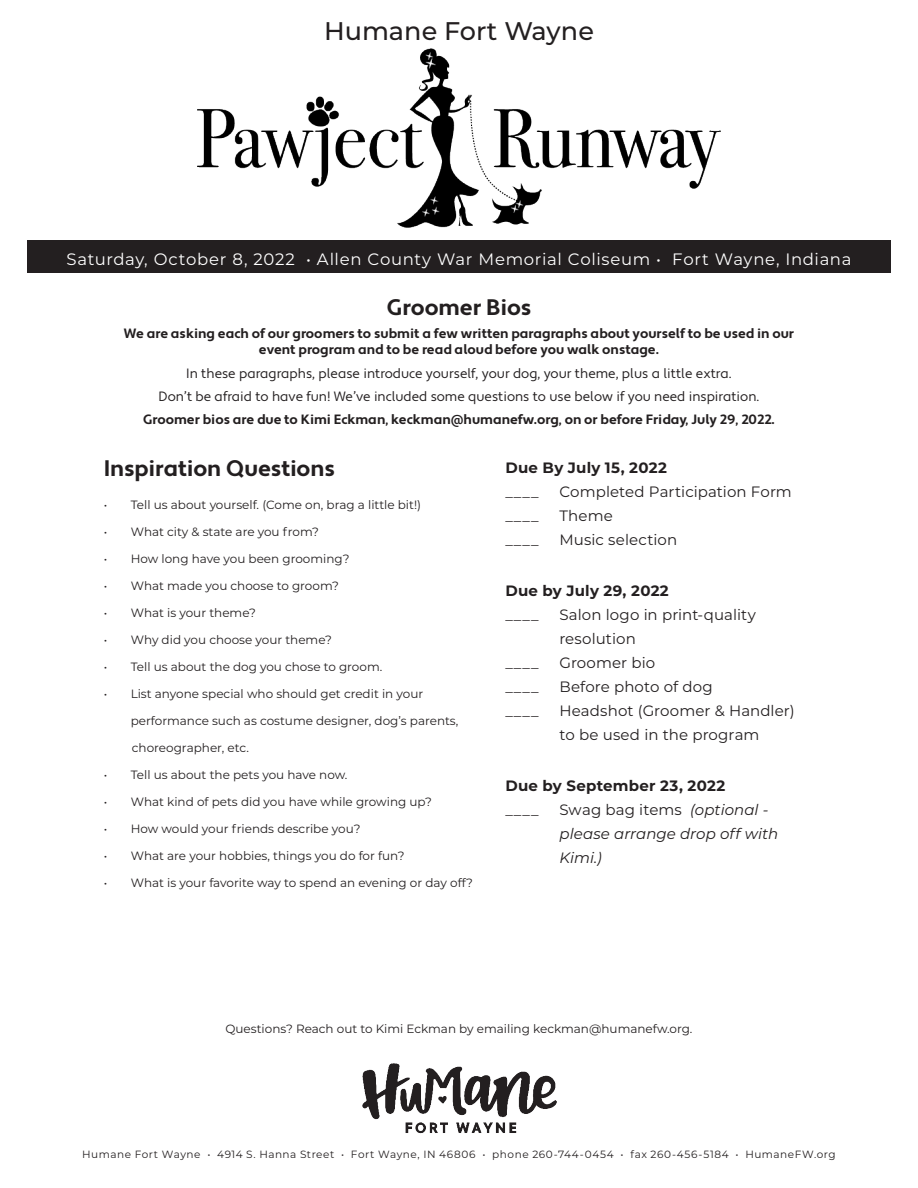
<style>
.page{position:relative;width:918px;height:1188px;background:#fff}
.page>*{position:absolute;margin:0;border:0;box-sizing:border-box;transform-origin:0 0}
.t1{font:500 25.5px "Montserrat";color:#231f20}
.t2{font:700 22.5px "Apertura";letter-spacing:-.005em;color:#231f20}
.t3{font:16.5px "Montserrat";letter-spacing:.04em;color:#fff}
.t4{font:15px/24px "Montserrat";letter-spacing:.005em;color:#231f20}
.t5{font:700 15px "Montserrat";letter-spacing:.015em;color:#231f20}
.t6{font:italic 15px/24px "Montserrat";letter-spacing:.005em;color:#231f20}
.t7{font:700 13.5px/16.5px "Apertura";color:#231f20;text-align:center}
.t8{font:13.5px "Apertura";color:#231f20}
.t9{font:12px "Montserrat";color:#231f20}
.t10{font:10.5px "Montserrat";letter-spacing:.05em;color:#231f20}
.s1{font-style:normal}
</style>
<div class="page">
<div style="left:27px;top:240px;width:864px;height:33px;background:#231f20"></div>
<img style="left:198px;top:48px;width:522px;height:180px">
<img style="left:362px;top:1063px;width:195px;height:71px">
<h1 class="t1" style="left:324px;top:13px;width:271px">Humane Fort Wayne</h1>
<h3 class="t3" style="left:66px;top:247px;width:787px">Saturday, October 8, 2022 • Allen County War Memorial Coliseum • Fort Wayne, Indiana</h3>
<p class="t2" style="left:387px;top:293px;width:146px">Groomer Bios</p>
<p class="t7" style="left:124px;top:325px;width:672px">We are asking each of our groomers to submit a few written paragraphs about yourself to be used in our event program and to be read aloud before you walk onstage.</p>
<p class="t8" style="left:186px;top:365px;width:547px">In these paragraphs, please introduce yourself, your dog, your theme, plus a little extra.</p>
<p class="t8" style="left:159px;top:388px;width:602px">Don’t be afraid to have fun! We’ve included some questions to use below if you need inspiration.</p>
<p class="t7" style="left:143px;top:412px;width:633px">Groomer bios are due to Kimi Eckman, keckman@humanefw.org, on or before Friday, July 29, 2022.</p>
<p class="t2" style="left:104px;top:454px;width:233px">Inspiration Questions</p>
<p class="t9" style="left:104px;top:497px;width:319px">• Tell us about yourself. (Come on, brag a little bit!)</p>
<p class="t9" style="left:104px;top:524px;width:217px">• What city &amp; state are you from?</p>
<p class="t9" style="left:104px;top:551px;width:248px">• How long have you been grooming?</p>
<p class="t9" style="left:104px;top:578px;width:237px">• What made you choose to groom?</p>
<p class="t9" style="left:104px;top:605px;width:154px">• What is your theme?</p>
<p class="t9" style="left:104px;top:632px;width:230px">• Why did you choose your theme?</p>
<p class="t9" style="left:104px;top:659px;width:280px">• Tell us about the dog you chose to groom.</p>
<p class="t9" style="left:104px;top:686px;width:321px">• List anyone special who should get credit in your</p>
<p class="t9" style="left:131px;top:713px;width:329px">performance such as costume designer, dog’s parents,</p>
<p class="t9" style="left:132px;top:740px;width:119px">choreographer, etc.</p>
<p class="t9" style="left:104px;top:767px;width:245px">• Tell us about the pets you have now.</p>
<p class="t9" style="left:104px;top:794px;width:330px">• What kind of pets did you have while growing up?</p>
<p class="t9" style="left:104px;top:821px;width:258px">• How would your friends describe you?</p>
<p class="t9" style="left:104px;top:848px;width:302px">• What are your hobbies, things you do for fun?</p>
<p class="t9" style="left:104px;top:875px;width:371px">• What is your favorite way to spend an evening or day off?</p>
<p class="t5" style="left:505px;top:457px;width:163px">Due By July 15, 2022</p>
<p class="t4" style="left:505px;top:479px;width:35px">____</p>
<p class="t4" style="left:559px;top:479px;width:234px">Completed Participation Form</p>
<p class="t4" style="left:505px;top:503px;width:35px">____</p>
<p class="t4" style="left:559px;top:503px;width:55px">Theme</p>
<p class="t4" style="left:559px;top:527px;width:119px">Music selection</p>
<p class="t5" style="left:505px;top:580px;width:165px">Due by July 29, 2022</p>
<p class="t4" style="left:505px;top:602px;width:35px">____</p>
<p class="t4" style="left:559px;top:602px;width:198px">Salon logo in print-quality resolution</p>
<p class="t4" style="left:505px;top:650px;width:35px">____</p>
<p class="t4" style="left:505px;top:527px;width:35px">____</p>
<p class="t4" style="left:559px;top:650px;width:97px">Groomer bio</p>
<p class="t4" style="left:505px;top:674px;width:35px">____</p>
<p class="t4" style="left:559px;top:674px;width:155px">Before photo of dog</p>
<p class="t4" style="left:505px;top:698px;width:35px">____</p>
<p class="t4" style="left:559px;top:698px;width:237px">Headshot (Groomer &amp; Handler) to be used in the program</p>
<p class="t5" style="left:505px;top:775px;width:221px">Due by September 23, 2022</p>
<p class="t4" style="left:505px;top:797px;width:35px">____</p>
<p class="t6" style="left:559px;top:797px;width:221px"><span class="s1">Swag bag items</span> (optional - please arrange drop off with<br>Kimi.)</p>
<p class="t9" style="left:225px;top:1021px;width:469px">Questions? Reach out to Kimi Eckman by emailing keckman@humanefw.org.</p>
<p class="t10" style="left:82px;top:1147px;width:755px">Humane Fort Wayne • 4914 S. Hanna Street • Fort Wayne, IN 46806 • phone 260-744-0454 • fax 260-456-5184 • HumaneFW.org</p>
</div>
